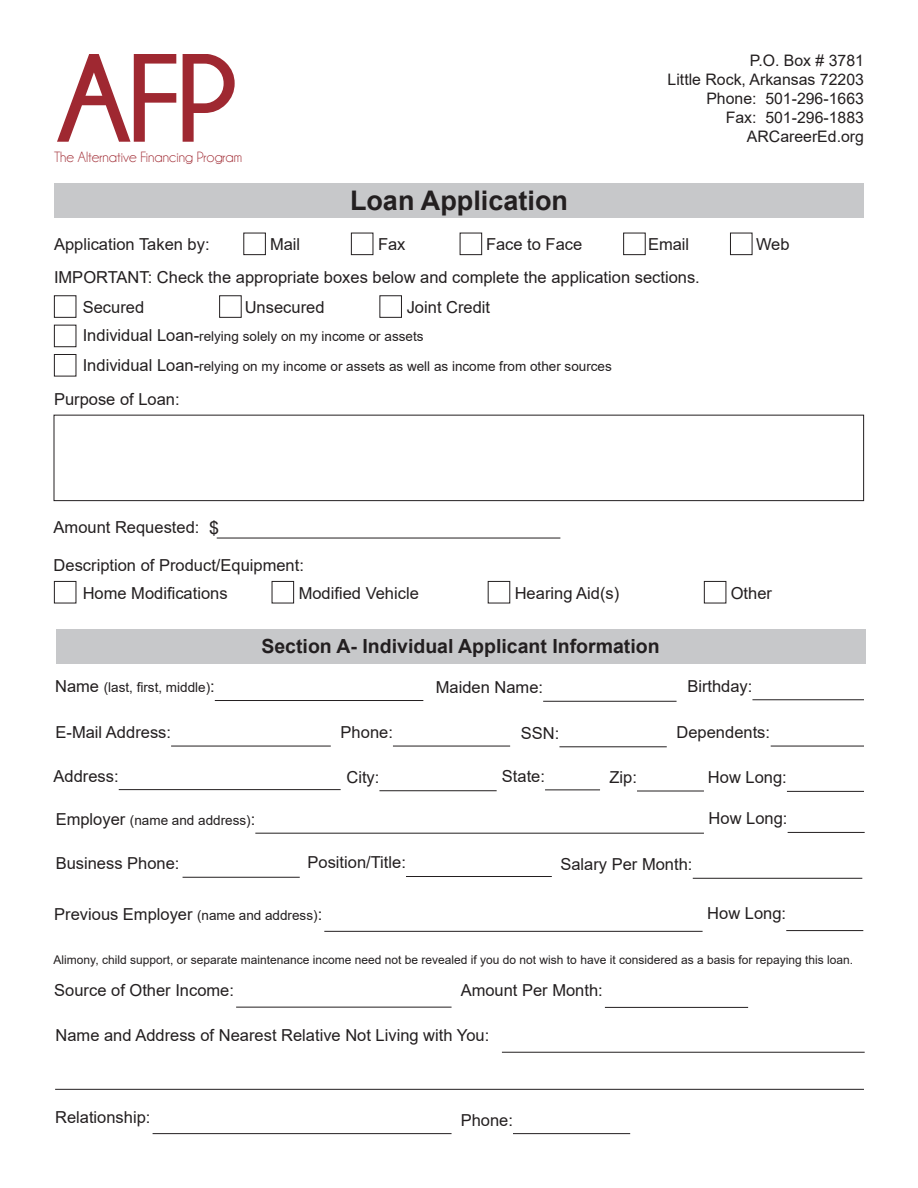
<style>
.page{position:relative;width:918px;height:1188px;background:#fff}
.page>*{position:absolute;margin:0;border:0;box-sizing:border-box;transform-origin:0 0}
.t1{font:700 124.8px "Champagne&Limousines";color:#9f2831}
.t2{font:700 27px "Arial";color:#231f20}
.t3{font:700 19.5px "Arial";color:#231f20}
.t4{font:18px "Arial";color:#231f20}
.t5{font:16.5px "Arial";color:#231f20}
.t6{font:15.9px "Arial";color:#231f20}
.t7{font:15px "Champagne&Limousines";color:#9f2831}
.t8{font:13.5px "Arial";color:#231f20}
.t9{font:12px "Arial";color:#231f20}
.s1{font-size:16.5px}
.s2{font-size:13.5px}
</style>
<div class="page">
<div style="left:54px;top:183px;width:810px;height:35px;background:#c7c8ca"></div>
<div style="left:243px;top:233px;width:23px;height:22px;border:1px solid #231f20"></div>
<div style="left:351px;top:233px;width:22px;height:22px;border:1px solid #231f20"></div>
<div style="left:460px;top:233px;width:22px;height:22px;border:1px solid #231f20"></div>
<div style="left:54px;top:295px;width:22px;height:23px;border:1px solid #231f20"></div>
<div style="left:219px;top:295px;width:23px;height:23px;border:1px solid #231f20"></div>
<div style="left:380px;top:295px;width:22px;height:23px;border:1px solid #231f20"></div>
<div style="left:54px;top:325px;width:22px;height:22px;border:1px solid #231f20"></div>
<div style="left:54px;top:354px;width:22px;height:22px;border:1px solid #231f20"></div>
<div style="left:54px;top:415px;width:810px;height:86px;border:1px solid #231f20"></div>
<hr style="left:217px;top:538px;width:343px;height:1px;background:#231f20">
<div style="left:54px;top:581px;width:22px;height:22px;border:1px solid #231f20"></div>
<div style="left:272px;top:581px;width:22px;height:22px;border:1px solid #231f20"></div>
<div style="left:704px;top:581px;width:22px;height:22px;border:1px solid #231f20"></div>
<div style="left:56px;top:629px;width:810px;height:34px;background:#c7c8ca"></div>
<hr style="left:215px;top:700px;width:208px;height:1px;background:#231f20">
<hr style="left:543px;top:701px;width:134px;height:1px;background:#231f20">
<hr style="left:171px;top:746px;width:160px;height:1px;background:#231f20">
<hr style="left:752px;top:699px;width:112px;height:1px;background:#231f20">
<hr style="left:393px;top:746px;width:117px;height:1px;background:#231f20">
<hr style="left:559px;top:746px;width:108px;height:1px;background:#231f20">
<hr style="left:771px;top:746px;width:93px;height:1px;background:#231f20">
<hr style="left:119px;top:789px;width:222px;height:1px;background:#231f20">
<hr style="left:379px;top:790px;width:118px;height:1px;background:#231f20">
<hr style="left:545px;top:790px;width:55px;height:1px;background:#231f20">
<hr style="left:637px;top:791px;width:67px;height:1px;background:#231f20">
<hr style="left:787px;top:791px;width:77px;height:1px;background:#231f20">
<hr style="left:255px;top:833px;width:449px;height:1px;background:#231f20">
<hr style="left:788px;top:832px;width:77px;height:1px;background:#231f20">
<hr style="left:183px;top:877px;width:117px;height:1px;background:#231f20">
<hr style="left:406px;top:876px;width:146px;height:1px;background:#231f20">
<hr style="left:693px;top:878px;width:169px;height:1px;background:#231f20">
<hr style="left:324px;top:931px;width:379px;height:1px;background:#231f20">
<hr style="left:786px;top:930px;width:77px;height:1px;background:#231f20">
<hr style="left:236px;top:1007px;width:216px;height:1px;background:#231f20">
<hr style="left:605px;top:1007px;width:143px;height:1px;background:#231f20">
<hr style="left:502px;top:1052px;width:363px;height:1px;background:#231f20">
<hr style="left:55px;top:1089px;width:809px;height:1px;background:#231f20">
<hr style="left:153px;top:1133px;width:299px;height:1px;background:#231f20">
<hr style="left:513px;top:1133px;width:117px;height:1px;background:#231f20">
<div style="left:623px;top:233px;width:23px;height:22px;border:1px solid #231f20"></div>
<div style="left:730px;top:233px;width:22px;height:22px;border:1px solid #231f20"></div>
<p class="t1" style="left:57px;top:30px;width:183px">AFP</p>
<p class="t6" style="left:750px;top:49px;width:116px">P.O. Box # 3781</p>
<p class="t6" style="left:668px;top:68px;width:198px">Little Rock, Arkansas 72203</p>
<p class="t6" style="left:706px;top:87px;width:159px">Phone: 501-296-1663</p>
<p class="t6" style="left:726px;top:106px;width:140px">Fax: 501-296-1883</p>
<p class="t6" style="left:747px;top:125px;width:119px">ARCareerEd.org</p>
<p class="t7" style="left:54px;top:149px;width:190px">The Alternative Financing Program</p>
<p class="t2" style="left:350px;top:182px;width:220px">Loan Application</p>
<p class="t5" style="left:54px;top:233px;width:157px">Application Taken by:</p>
<p class="t5" style="left:270px;top:233px;width:32px">Mail</p>
<p class="t5" style="left:378px;top:233px;width:29px">Fax</p>
<p class="t5" style="left:486px;top:233px;width:98px">Face to Face</p>
<p class="t5" style="left:648px;top:233px;width:43px">Email</p>
<p class="t5" style="left:756px;top:233px;width:35px">Web</p>
<p class="t5" style="left:54px;top:266px;width:647px">IMPORTANT: Check the appropriate boxes below and complete the application sections.</p>
<p class="t5" style="left:83px;top:296px;width:63px">Secured</p>
<p class="t5" style="left:245px;top:296px;width:81px">Unsecured</p>
<p class="t5" style="left:407px;top:296px;width:85px">Joint Credit</p>
<p class="t8" style="left:83px;top:327px;width:342px"><span class="s1">Individual Loan-</span>relying solely on my income or assets</p>
<p class="t8" style="left:83px;top:357px;width:531px"><span class="s1">Individual Loan-</span>relying on my income or assets as well as income from other sources</p>
<p class="t5" style="left:54px;top:388px;width:127px">Purpose of Loan:</p>
<p class="t5" style="left:54px;top:516px;width:147px">Amount Requested:</p>
<p class="t4" style="left:209px;top:515px;width:12px">$</p>
<p class="t5" style="left:54px;top:554px;width:252px">Description of Product/Equipment:</p>
<p class="t5" style="left:83px;top:582px;width:146px">Home Modifications</p>
<p class="t5" style="left:299px;top:582px;width:122px">Modified Vehicle</p>
<p class="t5" style="left:515px;top:582px;width:106px">Hearing Aid(s)</p>
<p class="t5" style="left:731px;top:582px;width:43px">Other</p>
<p class="t3" style="left:261px;top:632px;width:400px">Section A- Individual Applicant Information</p>
<p class="t8" style="left:55px;top:678px;width:161px"><span class="s1">Name</span> (last, first, middle)<span class="s1">:</span></p>
<p class="t5" style="left:436px;top:676px;width:109px">Maiden Name:</p>
<p class="t5" style="left:56px;top:721px;width:117px">E-Mail Address:</p>
<p class="t5" style="left:687px;top:675px;width:67px">Birthday:</p>
<p class="t5" style="left:341px;top:721px;width:54px">Phone:</p>
<p class="t5" style="left:521px;top:722px;width:40px">SSN:</p>
<p class="t5" style="left:677px;top:721px;width:95px">Dependents:</p>
<p class="t5" style="left:54px;top:764px;width:67px">Address:</p>
<p class="t5" style="left:346px;top:765px;width:34px">City:</p>
<p class="t5" style="left:502px;top:765px;width:45px">State:</p>
<p class="t5" style="left:610px;top:766px;width:29px">Zip:</p>
<p class="t5" style="left:708px;top:766px;width:80px">How Long:</p>
<p class="t8" style="left:56px;top:811px;width:201px"><span class="s1">Employer</span> (name and address)<span class="s1">:</span></p>
<p class="t5" style="left:709px;top:807px;width:80px">How Long:</p>
<p class="t5" style="left:56px;top:852px;width:125px">Business Phone:</p>
<p class="t5" style="left:308px;top:851px;width:100px">Position/Title:</p>
<p class="t5" style="left:560px;top:853px;width:134px">Salary Per Month:</p>
<p class="t5" style="left:54px;top:903px;width:269px">Previous Employer <span class="s2">(name and address)</span>:</p>
<p class="t5" style="left:707px;top:902px;width:80px">How Long:</p>
<p class="t9" style="left:54px;top:951px;width:801px">Alimony, child support, or separate maintenance income need not be revealed if you do not wish to have it considered as a basis for repaying this loan.</p>
<p class="t5" style="left:54px;top:979px;width:181px">Source of Other Income:</p>
<p class="t5" style="left:461px;top:979px;width:144px">Amount Per Month:</p>
<p class="t5" style="left:56px;top:1024px;width:435px">Name and Address of Nearest Relative Not Living with You:</p>
<p class="t5" style="left:55px;top:1105px;width:97px">Relationship:</p>
<p class="t5" style="left:461px;top:1108px;width:54px">Phone:</p>
</div>
